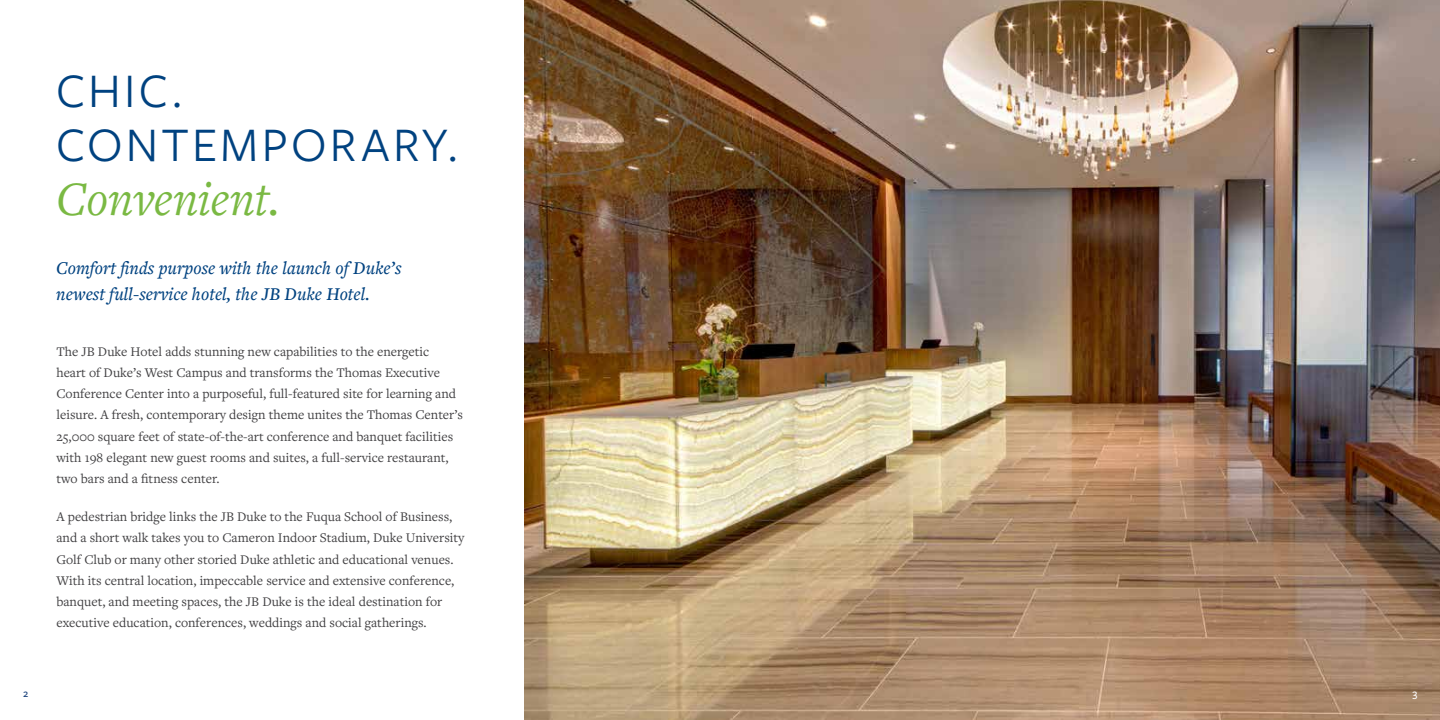
<style>
.page{position:relative;width:1440px;height:720px;background:#fff}
.page>*{position:absolute;margin:0;border:0;box-sizing:border-box;transform-origin:0 0}
.t1{font:50px/53.8px "Freight Sans Pro";letter-spacing:.065em;color:#004280}
.t2{font:italic 500 18.75px/26.2px "Freight Text Pro";color:#004280}
.t3{font:13.75px/21.2px "Freight Text Pro";color:#414042}
.t4{font:500 11.25px "Freight Sans Pro";color:#1c437d}
.t5{font:500 11.25px "Freight Sans Pro";color:#fff}
.s1{font-family:"Freight Text Pro";font-style:italic;color:#7ab943}
</style>
<div class="page">
<img style="left:524px;top:0;width:916px;height:720px">
<h1 class="t1" style="left:56px;top:62px;width:403px">CHIC.<br>CONTEMPORARY.<br><span class="s1">Convenient.</span></h1>
<h2 class="t2" style="left:56px;top:254px;width:347px">Comfort finds purpose with the launch of Duke’s newest full-service hotel, the JB Duke Hotel.</h2>
<p class="t3" style="left:56px;top:340px;width:408px">The JB Duke Hotel adds stunning new capabilities to the energetic<br>heart of Duke’s West Campus and transforms the Thomas Executive Conference Center into a purposeful, full-featured site for learning and leisure. A fresh, contemporary design theme unites the Thomas Center’s 25,000 square feet of state-of-the-art conference and banquet facilities with 198 elegant new guest rooms and suites, a full-service restaurant, two bars and a fitness center.</p>
<p class="t3" style="left:56px;top:506px;width:409px">A pedestrian bridge links the JB Duke to the Fuqua School of Business, and a short walk takes you to Cameron Indoor Stadium, Duke University Golf Club or many other storied Duke athletic and educational venues.<br>With its central location, impeccable service and extensive conference, banquet, and meeting spaces, the JB Duke is the ideal destination for executive education, conferences, weddings and social gatherings.</p>
<p class="t4" style="left:23px;top:686px;width:7px">2</p>
<p class="t5" style="left:1413px;top:686px;width:6px">3</p>
</div>
